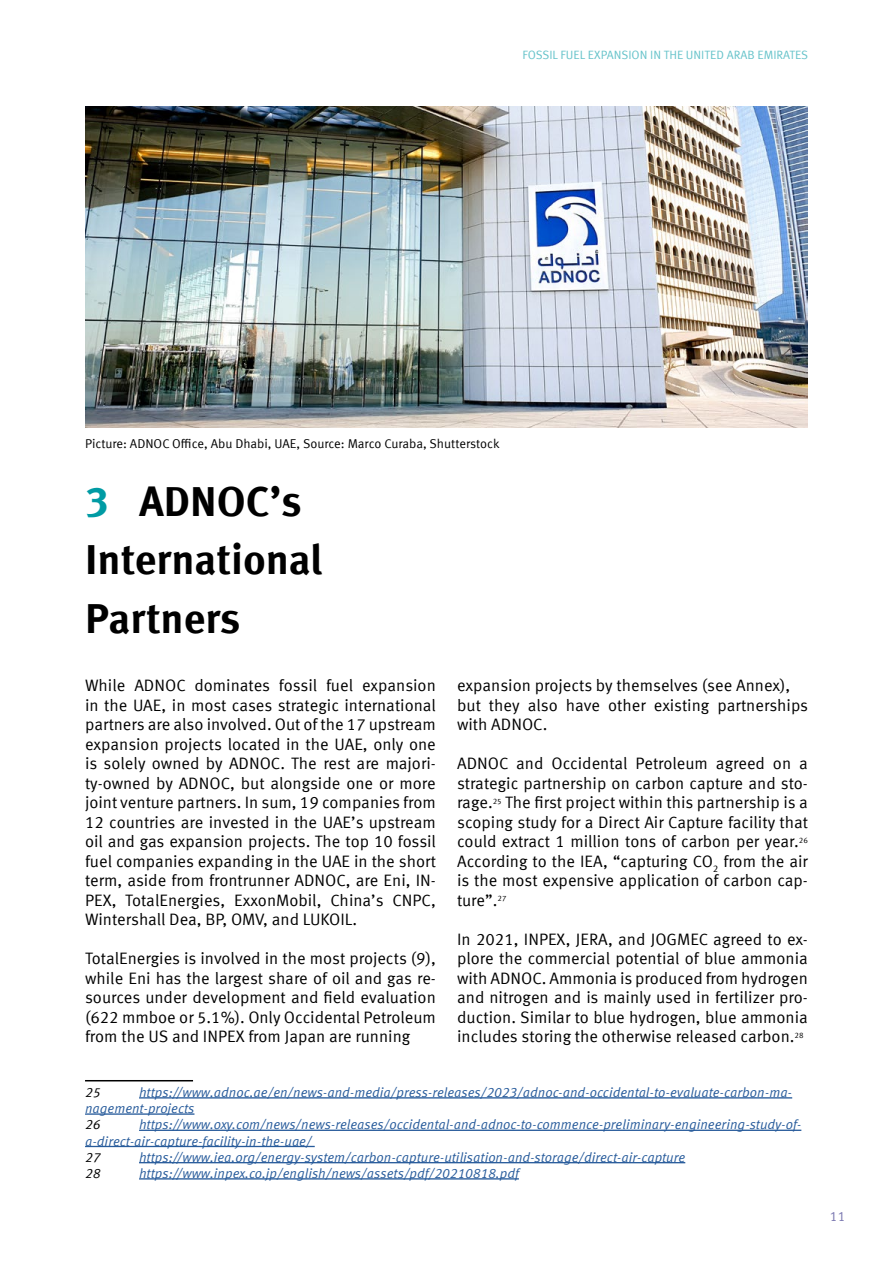
<style>
.page{position:relative;width:893px;height:1263px;background:#fff}
.page>*{position:absolute;margin:0;border:0;box-sizing:border-box;transform-origin:0 0}
.t1{font:700 42px/58.5px "Meta Offc";color:#000}
.t2{font:16.5px/19.5px "Meta Offc Norm";color:#000;text-align:justify}
.t3{font:13.5px/16.2px "Meta Offc Norm Ita";color:#275b9b}
.t4{font:13.5px "Meta Offc Norm Ita";color:#000}
.t5{font:13.5px "Meta Offc Norm";color:#7b78b1}
.t6{font:12.75px "Meta Offc Norm";letter-spacing:-.005em;color:#000}
.t7{font:12px "Meta Offc Norm";color:#64c2c9}
.s1{color:#009ba4}
</style>
<div class="page">
<hr style="left:85px;top:1080px;width:108px;height:1px;background:#000">
<hr style="left:139px;top:1097px;width:653px;height:1px;background:#275b9b">
<hr style="left:85px;top:1113px;width:109px;height:2px;background:#275b9b">
<hr style="left:139px;top:1129px;width:662px;height:2px;background:#275b9b">
<hr style="left:85px;top:1146px;width:230px;height:1px;background:#275b9b">
<hr style="left:139px;top:1162px;width:546px;height:1px;background:#275b9b">
<hr style="left:139px;top:1178px;width:380px;height:1px;background:#275b9b">
<img style="left:85px;top:106px;width:723px;height:321px">
<p class="t7" style="left:522px;top:47px;width:287px">FOSSIL FUEL EXPANSION IN THE UNITED ARAB EMIRATES</p>
<p class="t6" style="left:85px;top:436px;width:416px">Picture: ADNOC Office, Abu Dhabi, UAE, Source: Marco Curaba, Shutterstock</p>
<h1 class="t1" style="left:85px;top:473px;width:239px"><span class="s1">3</span> ADNOC’s<br>International<br>Partners</h1>
<p class="t2" style="left:85px;top:676px;width:352px">While ADNOC dominates fossil fuel expansion in the UAE, in most cases strategic international partners are also involved. Out of the 17 upstream expansion projects located in the UAE, only one is solely owned by ADNOC. The rest are majori&shy;ty-owned by ADNOC, but alongside one or more joint venture partners. In sum, 19 companies from 12 countries are invested in the UAE’s upstream oil and gas expansion projects. The top 10 fossil fuel companies expanding in the UAE in the short term, aside from frontrunner ADNOC, are Eni, IN-PEX, TotalEnergies, ExxonMobil, China’s CNPC, Wintershall Dea, BP, OMV, and LUKOIL.</p>
<p class="t2" style="left:85px;top:949px;width:352px">TotalEnergies is involved in the most projects (9), while Eni has the largest share of oil and gas re&shy;sources under development and field evaluation (622 mmboe or 5.1%). Only Occidental Petroleum from the US and INPEX from Japan are running</p>
<p class="t2" style="left:457px;top:676px;width:352px;text-align:left">expansion projects by themselves (see Annex), but they also have other existing partnerships with ADNOC.</p>
<p class="t2" style="left:457px;top:754px;width:352px">ADNOC and Occidental Petroleum agreed on a strategic partnership on carbon capture and sto&shy;rage.<sup>25</sup> The first project within this partnership is a scoping study for a Direct Air Capture facility that could extract 1 million tons of carbon per year.<sup>26<br></sup>According to the IEA, “capturing CO<sub>2</sub> from the air is the most expensive application of carbon cap&shy;ture”.<sup>27</sup></p>
<p class="t2" style="left:457px;top:930px;width:352px">In 2021, INPEX, JERA, and JOGMEC agreed to ex&shy;plore the commercial potential of blue ammonia with ADNOC. Ammonia is produced from hydrogen and nitrogen and is mainly used in fertilizer pro&shy;duction. Similar to blue hydrogen, blue ammonia includes storing the otherwise released carbon.<sup>28</sup></p>
<p class="t3" style="left:85px;top:1084px;width:709px;text-indent:54px">https://www.adnoc.ae/en/news-and-media/press-releases/2023/adnoc-and-occidental-to-evaluate-carbon-ma&shy;nagement-projects</p>
<p class="t4" style="left:85px;top:1117px;width:17px">26</p>
<p class="t4" style="left:85px;top:1084px;width:17px">25</p>
<p class="t3" style="left:85px;top:1117px;width:718px;text-indent:54px">https://www.oxy.com/news/news-releases/occidental-and-adnoc-to-commence-preliminary-engineering-study-of&shy;a-direct-air-capture-facility-in-the-uae/</p>
<p class="t4" style="left:85px;top:1149px;width:17px">27</p>
<p class="t3" style="left:139px;top:1149px;width:548px">https://www.iea.org/energy-system/carbon-capture-utilisation-and-storage/direct-air-capture</p>
<p class="t4" style="left:85px;top:1165px;width:17px">28</p>
<p class="t3" style="left:139px;top:1165px;width:381px">https://www.inpex.co.jp/english/news/assets/pdf/20210818.pdf</p>
<p class="t5" style="left:830px;top:1208px;width:17px">11</p>
</div>
